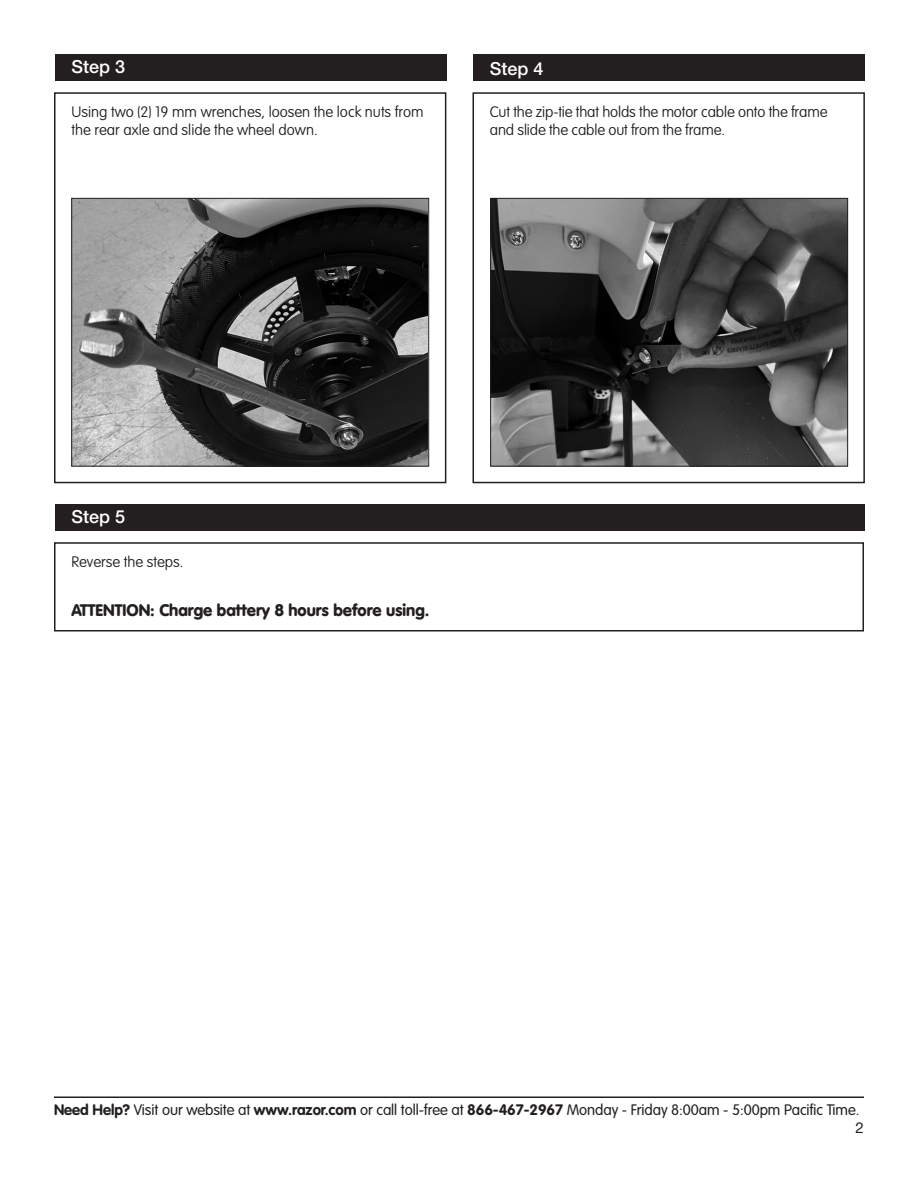
<style>
.page{position:relative;width:918px;height:1188px;background:#fff}
.page>*{position:absolute;margin:0;border:0;box-sizing:border-box;transform-origin:0 0}
.t1{font:500 18px "Helvetica Neue LT Std";color:#fff}
.t2{font:900 16.5px "VAG Rounded Std";color:#231f20}
.Step_Text{font:100 15px/18px "VAG Rounded Std";color:#231f20}
.t3{font:300 15px "VAG Rounded Std";letter-spacing:-.005em;color:#231f20}
.t4{font:15px "Helvetica Neue LT Std";color:#231f20}
.s1{font-weight:700}
</style>
<div class="page">
<hr style="left:54px;top:1096px;width:810px;height:2px;background:#231f20">
<div style="left:55px;top:54px;width:391px;height:27px;background:#231f20"></div>
<div style="left:55px;top:504px;width:810px;height:27px;background:#231f20"></div>
<div style="left:54px;top:92px;width:392px;height:391px;border:2px solid #231f20"></div>
<div style="left:54px;top:542px;width:810px;height:89px;border:2px solid #231f20"></div>
<div style="left:473px;top:92px;width:392px;height:391px;border:2px solid #231f20"></div>
<div style="left:473px;top:54px;width:392px;height:27px;background:#231f20"></div>
<img style="left:492px;top:200px;width:354px;height:265px">
<div style="left:490px;top:198px;width:358px;height:269px;border:1px solid #231f20"></div>
<img style="left:73px;top:200px;width:354px;height:265px">
<div style="left:71px;top:198px;width:358px;height:269px;border:1px solid #231f20"></div>
<p class="t1" style="left:71px;top:56px;width:55px">Step 3</p>
<p class="Step_Text" style="left:71px;top:103px;width:354px">Using two (2) 19 mm wrenches, loosen the lock nuts from the rear axle and slide the wheel down.</p>
<p class="t1" style="left:490px;top:57px;width:55px">Step 4</p>
<p class="Step_Text" style="left:490px;top:103px;width:339px">Cut the zip-tie that holds the motor cable onto the frame and slide the cable out from the frame.</p>
<p class="t1" style="left:71px;top:506px;width:55px">Step 5</p>
<p class="Step_Text" style="left:71px;top:553px;width:114px">Reverse the steps.</p>
<p class="t2" style="left:71px;top:600px;width:360px">ATTENTION: Charge battery 8 hours before using.</p>
<p class="t3" style="left:54px;top:1101px;width:807px"><span class="s1">Need Help?</span> Visit our website at <span class="s1">www.razor.com</span> or call toll-free at <span class="s1">866-467-2967</span> Monday - Friday 8:00am - 5:00pm Pacific Time.</p>
<p class="t4" style="left:856px;top:1119px;width:10px">2</p>
</div>
